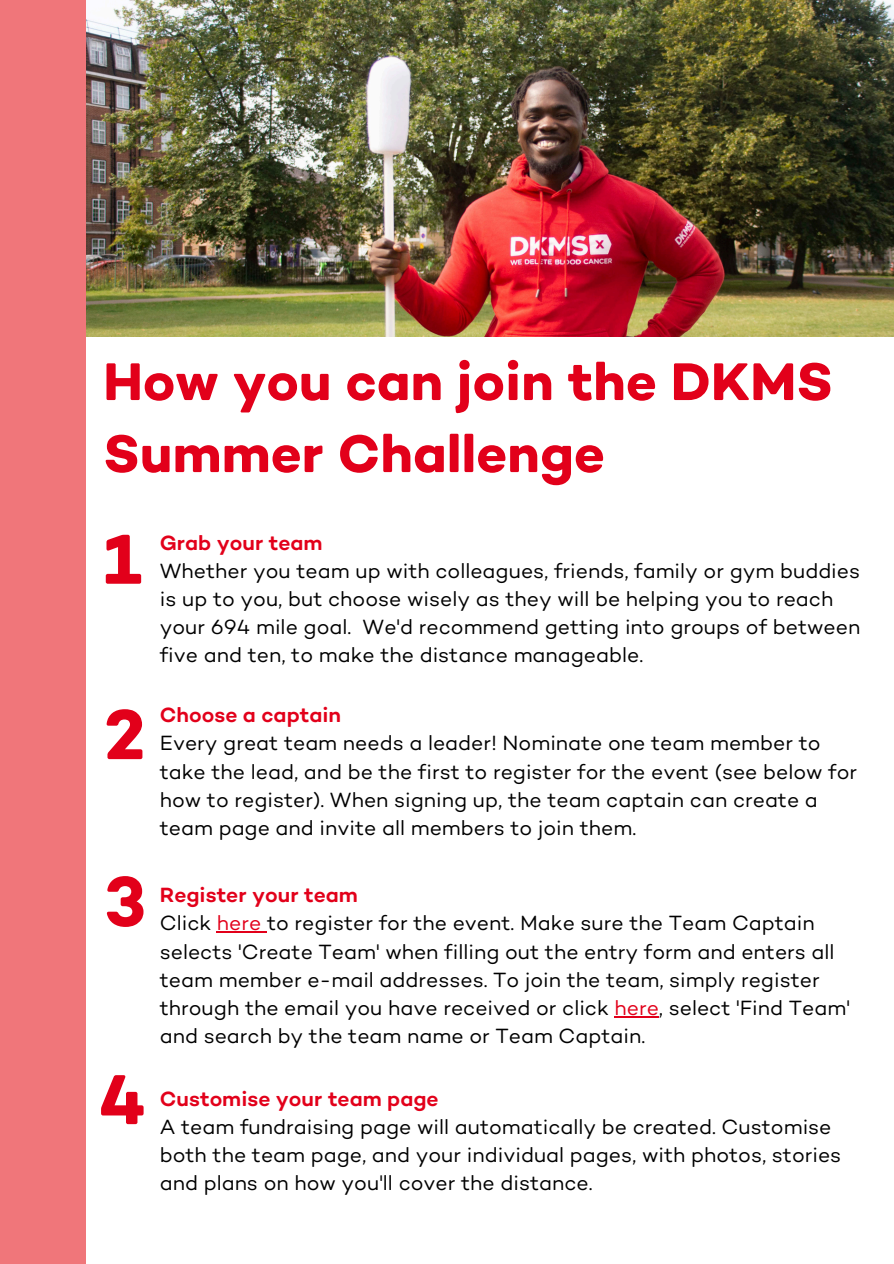
<style>
.page{position:relative;width:894px;height:1264px;background:#fff}
.page>*{position:absolute;margin:0;border:0;box-sizing:border-box;transform-origin:0 0}
.t1{font:700 72px "DKMS Custom";color:#e2001a}
.t2{font:700 54px/72px "DKMS Custom";color:#e2001a}
.t3{font:21px/28.2px "DKMS Custom";color:#000}
.t4{font:500 21px "DKMS Custom";color:#e2001a}
.s1{color:#e2001a}
</style>
<div class="page">
<img style="left:86px;top:0;width:807px;height:336px">
<hr style="left:217px;top:931px;width:50px;height:1px;background:#e2001a">
<hr style="left:614px;top:1016px;width:44px;height:1px;background:#e2001a">
<div style="left:0;top:0;width:86px;height:1263px;background:#f0767a"></div>
<p class="t2" style="left:103px;top:346px;width:731px">How you can join the DKMS<br>Summer Challenge</p>
<p class="t1" style="left:103px;top:516px;width:40px">1</p>
<h1 class="t4" style="left:160px;top:530px;width:164px">Grab your team</h1>
<p class="t3" style="left:160px;top:556px;width:701px">Whether you team up with colleagues, friends, family or gym buddies is up to you, but choose wisely as they will be helping you to reach your 694 mile goal. We'd recommend getting into groups of between five and ten, to make the distance manageable.</p>
<p class="t1" style="left:104px;top:691px;width:43px">2</p>
<p class="t4" style="left:160px;top:702px;width:183px">Choose a captain</p>
<p class="t3" style="left:160px;top:729px;width:698px">Every great team needs a leader! Nominate one team member to take the lead, and be the first to register for the event (see below for how to register). When signing up, the team captain can create a team page and invite all members to join them.</p>
<p class="t1" style="left:104px;top:858px;width:43px">3</p>
<p class="t1" style="left:99px;top:1056px;width:49px">4</p>
<p class="t4" style="left:160px;top:882px;width:200px">Register your team</p>
<p class="t3" style="left:160px;top:909px;width:691px">Click <span class="s1">here</span> to register for the event. Make sure the Team Captain selects 'Create Team' when filling out the entry form and enters all team member e-mail addresses. To join the team, simply register through the email you have received or click <span class="s1">here</span>, select 'Find Team' and search by the team name or Team Captain.</p>
<p class="t4" style="left:160px;top:1086px;width:280px">Customise your team page</p>
<p class="t3" style="left:160px;top:1112px;width:682px">A team fundraising page will automatically be created. Customise both the team page, and your individual pages, with photos, stories and plans on how you'll cover the distance.</p>
</div>
